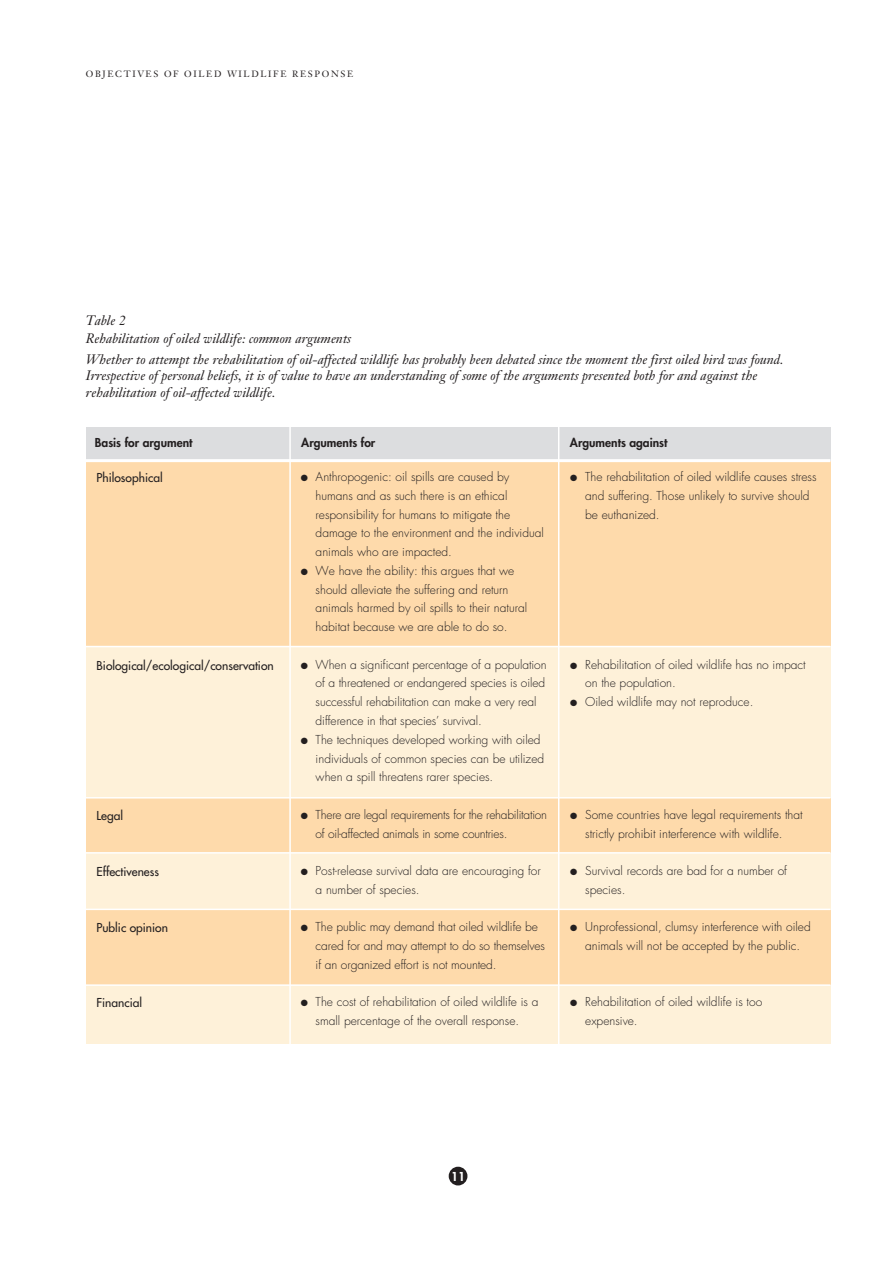
<style>
.page{position:relative;width:893px;height:1262px;background:#fff}
.page>*{position:absolute;margin:0;border:0;box-sizing:border-box;transform-origin:0 0}
.t1{font:italic 13.5px/16.5px "Janson Text";color:#231f20}
.t2{font:300 12px/18.8px "Futura";color:#231f20}
.t3{font:12px "Futura";color:#231f20}
.t4{font:300 12px/18.8px "Futura";letter-spacing:-.02em;color:#231f20}
.t5{font:800 12px "Futura";color:#231f20}
.t6{font:800 12px "Futura";color:#fff}
.t7{font:9px "Janson Text";letter-spacing:.18em;color:#231f20}
</style>
<div class="page">
<div style="left:448px;top:1166px;width:19px;height:19px;background:#231f20;border-radius:50%"></div>
<div style="left:86px;top:460px;width:744px;height:186px;background:#fedaab"></div>
<div style="left:86px;top:797px;width:744px;height:56px;background:#fedaab"></div>
<div style="left:86px;top:909px;width:744px;height:76px;background:#fedaab"></div>
<div style="left:86px;top:646px;width:744px;height:151px;background:#fef1d9"></div>
<div style="left:86px;top:853px;width:744px;height:56px;background:#fef1d9"></div>
<div style="left:86px;top:985px;width:744px;height:59px;background:#fef1d9"></div>
<div style="left:86px;top:427px;width:744px;height:33px;background:#dcdddf"></div>
<hr style="left:86px;top:646px;width:744px;height:1px;background:#fff">
<hr style="left:86px;top:797px;width:744px;height:1px;background:#fff">
<hr style="left:86px;top:852px;width:744px;height:1px;background:#fff">
<hr style="left:86px;top:908px;width:744px;height:2px;background:#fff">
<hr style="left:86px;top:984px;width:744px;height:2px;background:#fff">
<hr style="left:86px;top:459px;width:744px;height:3px;background:#fff">
<hr style="left:289px;top:426px;width:2px;height:618px;background:#fff">
<hr style="left:558px;top:426px;width:1px;height:618px;background:#fff">
<p class="t7" style="left:86px;top:70px;width:269px">OBJECTIVES OF OILED WILDLIFE RESPONSE</p>
<p class="t1" style="left:86px;top:312px;width:267px;line-height:18.6px">Table 2<br>Rehabilitation of oiled wildlife: common arguments</p>
<p class="t1" style="left:86px;top:352px;width:699px">Whether to attempt the rehabilitation of oil-affected wildlife has probably been debated since the moment the first oiled bird was found.<br>Irrespective of personal beliefs, it is of value to have an understanding of some of the arguments presented both for and against the rehabilitation of oil-affected wildlife.</p>
<p class="t5" style="left:95px;top:437px;width:99px">Basis for argument</p>
<p class="t5" style="left:301px;top:437px;width:76px">Arguments for</p>
<p class="t5" style="left:570px;top:437px;width:99px">Arguments against</p>
<p class="t3" style="left:96px;top:471px;width:68px">Philosophical</p>
<p class="t2" style="left:585px;top:468px;width:233px;text-indent:-15px">● The rehabilitation of oiled wildlife causes stress and suffering. Those unlikely to survive should be euthanized.</p>
<p class="t2" style="left:315px;top:468px;width:230px;text-indent:-15px">● Anthropogenic: oil spills are caused by humans and as such there is an ethical responsibility for humans to mitigate the damage to the environment and the individual animals who are impacted.</p>
<p class="t2" style="left:315px;top:562px;width:213px;text-indent:-15px">● We have the ability: this argues that we should alleviate the suffering and return animals harmed by oil spills to their natural habitat because we are able to do so.</p>
<p class="t2" style="left:315px;top:656px;width:232px;text-indent:-15px">● When a significant percentage of a population of a threatened or endangered species is oiled successful rehabilitation can make a very real difference in that species’ survival.</p>
<p class="t2" style="left:315px;top:731px;width:230px;text-indent:-15px">● The techniques developed working with oiled individuals of common species can be utilized when a spill threatens rarer species.</p>
<p class="t4" style="left:315px;top:806px;width:233px;text-indent:-15px">● There are legal requirements for the rehabilitation of oil-affected animals in some countries.</p>
<p class="t2" style="left:315px;top:862px;width:227px;text-indent:-15px">● Post-release survival data are encouraging for a number of species.</p>
<p class="t2" style="left:315px;top:918px;width:231px;text-indent:-15px">● The public may demand that oiled wildlife be cared for and may attempt to do so themselves if an organized effort is not mounted.</p>
<p class="t2" style="left:301px;top:993px;width:239px;text-align:center">● The cost of rehabilitation of oiled wildlife is a small percentage of the overall response.</p>
<p class="t2" style="left:585px;top:656px;width:222px;text-indent:-15px">● Rehabilitation of oiled wildlife has no impact on the population.</p>
<p class="t2" style="left:570px;top:693px;width:185px">● Oiled wildlife may not reproduce.</p>
<p class="t3" style="left:96px;top:659px;width:179px">Biological/ecological/conservation</p>
<p class="t2" style="left:570px;top:806px;width:234px;text-align:center">● Some countries have legal requirements that strictly prohibit interference with wildlife.</p>
<p class="t2" style="left:585px;top:862px;width:203px;text-indent:-15px">● Survival records are bad for a number of species.</p>
<p class="t2" style="left:570px;top:918px;width:242px;text-align:center">● Unprofessional, clumsy interference with oiled animals will not be accepted by the public.</p>
<p class="t3" style="left:96px;top:809px;width:28px">Legal</p>
<p class="t3" style="left:96px;top:865px;width:64px">Effectiveness</p>
<p class="t3" style="left:96px;top:921px;width:73px">Public opinion</p>
<p class="t2" style="left:585px;top:993px;width:178px;text-indent:-15px">● Rehabilitation of oiled wildlife is too expensive.</p>
<p class="t3" style="left:96px;top:996px;width:47px">Financial</p>
<p class="t6" style="left:451px;top:1170px;width:15px">11</p>
</div>
